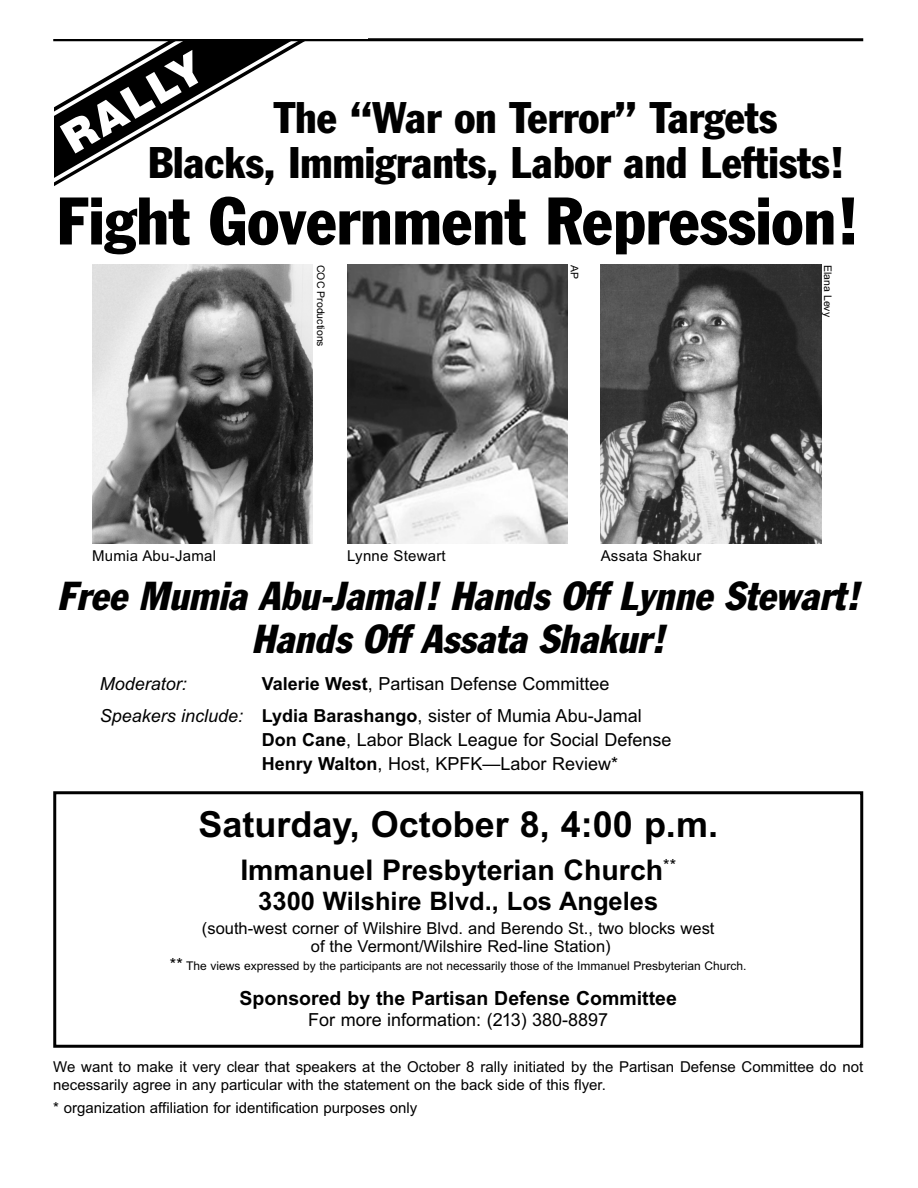
<style>
.page{position:relative;width:918px;height:1188px;background:#fff}
.page>*{position:absolute;margin:0;border:0;box-sizing:border-box;transform-origin:0 0}
.t1{font:condensed 66px "Franklin Gothic";color:#000}
.t2{font:condensed 43.5px/45px "Franklin Gothic";color:#000}
.t3{font:900 43.5px "Swiss 721 BT";color:#fff}
.t4{font:italic condensed 39.75px/43.5px "Franklin Gothic";color:#000;text-align:center}
.t5{font:700 36px "Arial";color:#000}
.t6{font:700 28.5px "Arial";color:#000}
.t7{font:700 25.5px "Arial";color:#000}
.t8{font:700 19.5px "Arial";color:#000}
.t9{font:18px/31.5px "Arial";color:#000}
.t10{font:italic 18px "Arial";color:#000}
.t11{font:16.5px/18px "Arial";color:#000;text-align:center}
.t12{font:15px/18px "Arial";color:#000}
.t13{font:12px "Arial";color:#000}
.t14{font:10.5px "Arial";color:#000}
.s1{font-weight:700}
.s2{font-style:italic}
.s3{font-size:16.5px}
</style>
<div class="page">
<div style="left:53px;top:791px;width:810px;height:257px;border:3px solid #000"></div>
<img style="left:347px;top:265px;width:221px;height:279px">
<img style="left:601px;top:265px;width:220px;height:279px">
<img style="left:92px;top:265px;width:221px;height:279px">
<hr style="left:53px;top:38px;width:810px;height:3px;background:#000">
<svg style="left:54px;top:38px;width:292px;height:148px"></svg>
<svg style="left:53px;top:38px;width:134px;height:76px"></svg>
<h2 class="t3" style="left:55px;top:125px;width:157px;rotate:-30deg">RALLY</h2>
<h2 class="t2" style="left:148px;top:99px;width:698px;text-indent:126px">The “War on Terror” Targets<br>Blacks, Immigrants, Labor and Leftists!</h2>
<h1 class="t1" style="left:57px;top:197px;width:804px">Fight Government Repression!</h1>
<p class="t14" style="left:325px;top:265px;width:83px;rotate:90deg">COC Productions</p>
<p class="t14" style="left:578px;top:265px;width:16px;rotate:90deg">AP</p>
<p class="t14" style="left:832px;top:265px;width:54px;rotate:90deg">Elana Levy</p>
<p class="t12" style="left:92px;top:548px;width:125px">Mumia Abu-Jamal</p>
<p class="t12" style="left:347px;top:548px;width:100px">Lynne Stewart</p>
<p class="t12" style="left:601px;top:548px;width:102px">Assata Shakur</p>
<h3 class="t4" style="left:57px;top:577px;width:811px">Free Mumia Abu-Jamal! Hands Off Lynne Stewart!<br>Hands Off Assata Shakur!</h3>
<p class="t9" style="left:100px;top:670px;width:543px;text-indent:162px"><span class="s1">Valerie West</span>, Partisan Defense Committee<br><span class="s2">Speakers include:</span> <span class="s1">Lydia Barashango</span>, sister of Mumia Abu-Jamal</p>
<p class="t9" style="left:262px;top:729px;width:411px;line-height:24px"><span class="s1">Don Cane</span>, Labor Black League for Social Defense<br><span class="s1">Henry Walton</span>, Host, KPFK—Labor Review*</p>
<p class="t10" style="left:100px;top:677px;width:89px">Moderator:</p>
<h3 class="t5" style="left:199px;top:811px;width:521px">Saturday, October 8, 4:00 p.m.</h3>
<h3 class="t6" style="left:240px;top:860px;width:437px">Immanuel Presbyterian Church<sup>**</sup></h3>
<h3 class="t7" style="left:258px;top:892px;width:401px">3300 Wilshire Blvd., Los Angeles</h3>
<p class="t11" style="left:202px;top:921px;width:514px">(south-west corner of Wilshire Blvd. and Berendo St., two blocks west of the Vermont/Wilshire Red-line Station)</p>
<p class="t13" style="left:170px;top:962px;width:578px"><span class="s3">**</span> The views expressed by the participants are not necessarily those of the Immanuel Presbyterian Church.</p>
<h3 class="t8" style="left:240px;top:991px;width:439px">Sponsored by the Partisan Defense Committee</h3>
<p class="t9" style="left:308px;top:1006px;width:302px">For more information: (213) 380-8897</p>
<p class="t12" style="left:53px;top:1059px;width:811px">We want to make it very clear that speakers at the October 8 rally initiated by the Partisan Defense Committee do not necessarily agree in any particular with the statement on the back side of this flyer.</p>
<p class="t12" style="left:53px;top:1100px;width:366px">* organization affiliation for identification purposes only</p>
</div>
